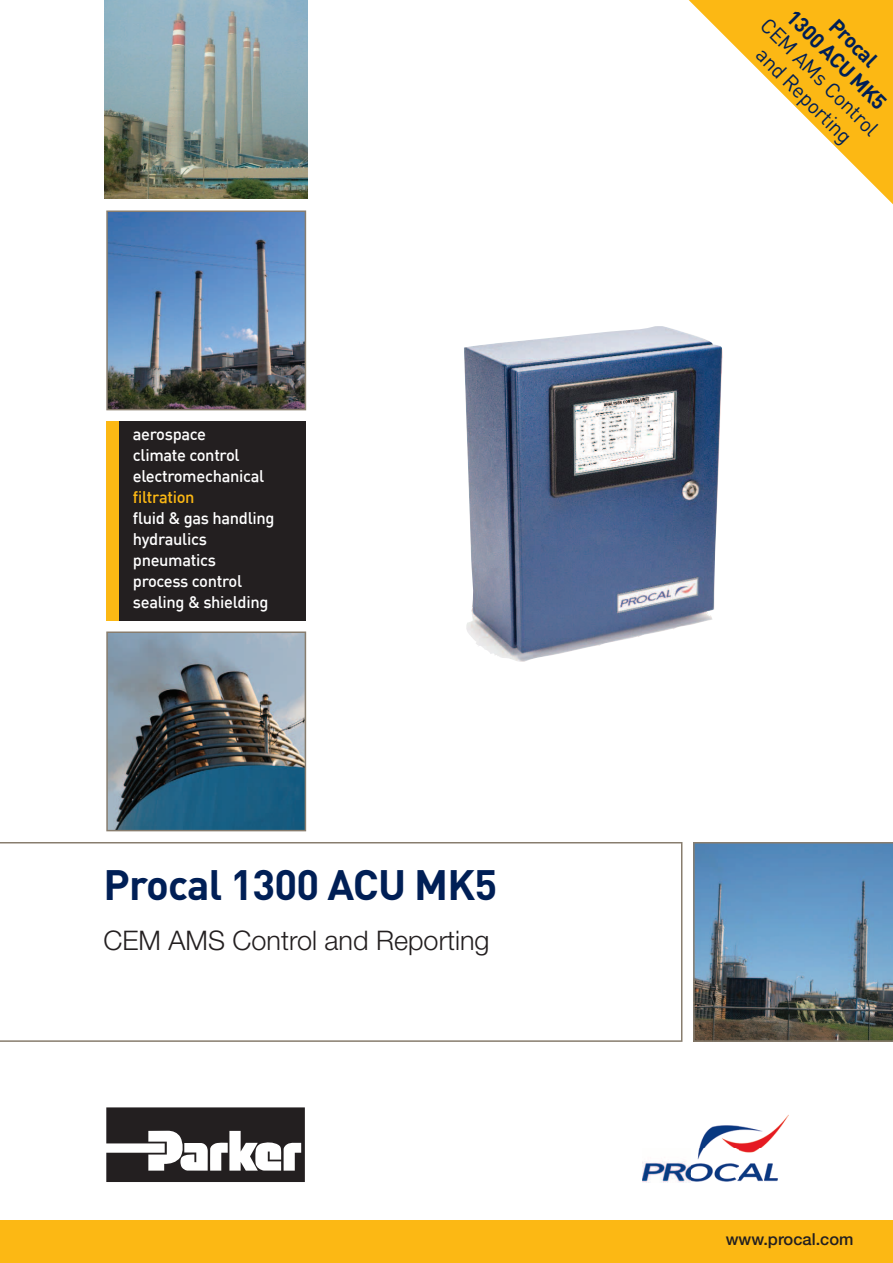
<style>
.page{position:relative;width:893px;height:1263px;background:#fff}
.page>*{position:absolute;margin:0;border:0;box-sizing:border-box;transform-origin:0 0}
.t1{font:700 42px "DINOT";letter-spacing:-.02em;color:#001f56}
.t2{font:300 27px "Helvetica Neue";color:#231f20}
.t3{font:21px/24px "DINOT";color:#001f56;text-align:center}
.t4{font:700 21px/24px "DINOT";color:#001f56;text-align:center}
.t5{font:500 16.5px/21px "DIN";letter-spacing:-.02em;color:#fff}
.t6{font:500 16.5px "Helvetica Neue";color:#231f20}
.t7{font:500 16.5px "DIN";letter-spacing:-.02em;color:#fcb814}
</style>
<div class="page">
<svg style="left:106px;top:1107px;width:199px;height:75px"></svg>
<svg style="left:0;top:842px;width:682px;height:200px"></svg>
<svg style="left:106px;top:210px;width:200px;height:200px;background:#607d9d"></svg>
<img style="left:106px;top:631px;width:200px;height:200px">
<svg style="left:693px;top:842px;width:200px;height:200px;background:#61819a"></svg>
<div style="left:106px;top:421px;width:200px;height:200px;background:#231f20"></div>
<div style="left:106px;top:421px;width:13px;height:200px;background:#fcb814"></div>
<div style="left:0;top:1220px;width:893px;height:43px;background:#fcb814"></div>
<img style="left:105px;top:0;width:202px;height:198px">
<img style="left:464px;top:326px;width:259px;height:336px">
<img style="left:643px;top:1115px;width:145px;height:67px">
<svg style="left:689px;top:0;width:204px;height:204px"></svg>
<p class="t5" style="left:133px;top:423px;width:133px">aerospace<br>climate control electromechanical</p>
<p class="t7" style="left:133px;top:487px;width:63px">filtration</p>
<p class="t5" style="left:133px;top:507px;width:143px">fluid &amp; gas handling hydraulics pneumatics process control sealing &amp; shielding</p>
<h1 class="t1" style="left:104px;top:857px;width:395px">Procal 1300 ACU MK5</h1>
<h2 class="t2" style="left:104px;top:924px;width:388px">CEM AMS Control and Reporting</h2>
<p class="t4" style="left:816px;top:-13px;width:133px;rotate:45deg">Procal<br>1300 ACU MK5</p>
<p class="t3" style="left:773px;top:12px;width:158px;rotate:45deg">CEM AMs Control and Reporting</p>
<p class="t6" style="left:726px;top:1229px;width:129px">www.procal.com</p>
</div>
